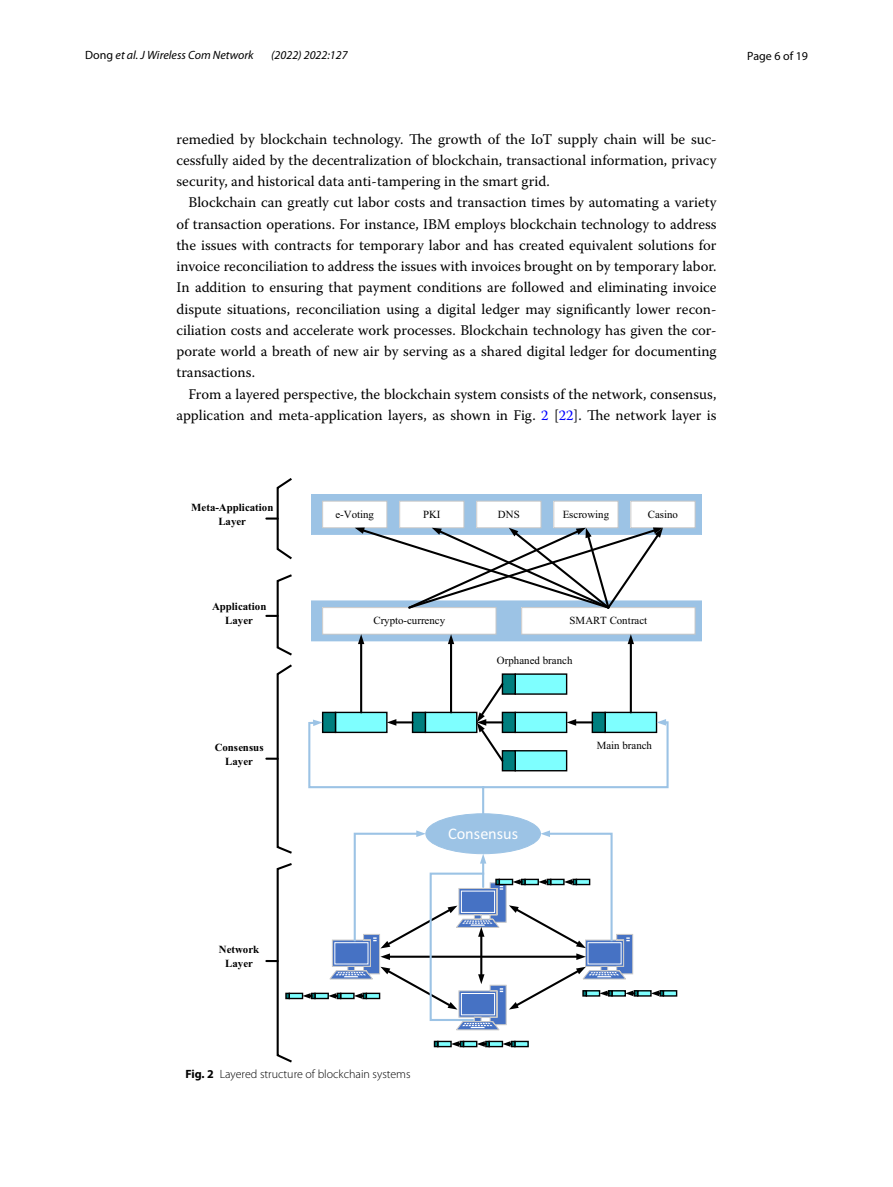
<style>
.page{position:relative;width:893px;height:1187px;background:#fff}
.page>*{position:absolute;margin:0;border:0;box-sizing:border-box;transform-origin:0 0}
.t1{font:16.35px "Calibri";letter-spacing:-.005em;color:#fff}
.t2{font:14.7px/21.1px "Warnock Pro";color:#000;text-align:justify}
.t3{font:italic 12px "Myriad Pro";color:#000}
.t4{font:300 12px "Myriad Pro";color:#000}
.t5{font:12px "Myriad Pro";color:#000}
.t6{font:10.8px "Times New Roman";color:#000}
.t7{font:700 10.8px/13.5px "Times New Roman";color:#000;text-align:center}
.s1{font-style:normal}
.s2{color:#00f}
.s3{font-weight:700}
</style>
<div class="page">
<div style="left:311px;top:494px;width:390px;height:40px;background:#9cc3e5"></div>
<div style="left:323px;top:501px;width:64px;height:26px;background:#fff"></div>
<div style="left:322px;top:501px;width:65px;height:27px;border:1px solid #c8c8c8"></div>
<div style="left:400px;top:501px;width:64px;height:26px;background:#fff"></div>
<div style="left:399px;top:501px;width:65px;height:27px;border:1px solid #c8c8c8"></div>
<div style="left:477px;top:501px;width:64px;height:26px;background:#fff"></div>
<div style="left:476px;top:501px;width:65px;height:27px;border:1px solid #c8c8c8"></div>
<div style="left:554px;top:501px;width:64px;height:26px;background:#fff"></div>
<div style="left:553px;top:501px;width:65px;height:27px;border:1px solid #c8c8c8"></div>
<div style="left:631px;top:501px;width:64px;height:26px;background:#fff"></div>
<div style="left:630px;top:501px;width:65px;height:27px;border:1px solid #c8c8c8"></div>
<div style="left:311px;top:601px;width:390px;height:40px;background:#9cc3e5"></div>
<div style="left:311px;top:600px;width:391px;height:41px;border:1px solid #9cc3e5"></div>
<div style="left:323px;top:607px;width:173px;height:27px;background:#fff"></div>
<div style="left:322px;top:607px;width:174px;height:27px;border:1px solid #c8c8c8"></div>
<div style="left:522px;top:607px;width:173px;height:27px;background:#fff"></div>
<div style="left:521px;top:607px;width:174px;height:27px;border:1px solid #c8c8c8"></div>
<div style="left:515px;top:674px;width:52px;height:20px;background:#7effff"></div>
<div style="left:515px;top:673px;width:52px;height:21px;border:1px solid #000"></div>
<div style="left:502px;top:674px;width:13px;height:20px;background:#007f7f"></div>
<div style="left:502px;top:673px;width:14px;height:21px;border:1px solid #000"></div>
<hr style="left:450px;top:643px;width:2px;height:69px;background:#000">
<svg style="left:448px;top:634px;width:6px;height:10px"></svg>
<hr style="left:360px;top:643px;width:2px;height:69px;background:#000">
<svg style="left:358px;top:634px;width:6px;height:10px"></svg>
<hr style="left:630px;top:643px;width:2px;height:69px;background:#000">
<svg style="left:628px;top:634px;width:6px;height:10px"></svg>
<svg style="left:355px;top:527px;width:308px;height:83px"></svg>
<div style="left:426px;top:813px;width:114px;height:40px;background:#9cc3e5;border-radius:50%"></div>
<svg style="left:439px;top:1042px;width:11px;height:3px"></svg>
<div style="left:437px;top:1040px;width:15px;height:7px;border:1px solid #000"></div>
<svg style="left:434px;top:1040px;width:4px;height:7px"></svg>
<svg style="left:465px;top:1042px;width:10px;height:3px"></svg>
<div style="left:463px;top:1040px;width:14px;height:7px;border:1px solid #000"></div>
<svg style="left:490px;top:1042px;width:11px;height:3px"></svg>
<div style="left:488px;top:1040px;width:15px;height:7px;border:1px solid #000"></div>
<svg style="left:516px;top:1042px;width:11px;height:3px"></svg>
<div style="left:514px;top:1040px;width:15px;height:7px;border:1px solid #000"></div>
<svg style="left:451px;top:1040px;width:13px;height:7px"></svg>
<svg style="left:477px;top:1040px;width:13px;height:7px"></svg>
<svg style="left:502px;top:1040px;width:14px;height:7px"></svg>
<svg style="left:293px;top:994px;width:8px;height:3px"></svg>
<div style="left:289px;top:992px;width:14px;height:7px;border:1px solid #000"></div>
<svg style="left:316px;top:994px;width:11px;height:3px"></svg>
<div style="left:314px;top:992px;width:15px;height:7px;border:1px solid #000"></div>
<svg style="left:303px;top:992px;width:13px;height:7px"></svg>
<div style="left:638px;top:990px;width:13px;height:5px;background:#7effff"></div>
<div style="left:637px;top:990px;width:15px;height:6px;border:1px solid #000"></div>
<div style="left:663px;top:990px;width:14px;height:5px;background:#7effff"></div>
<div style="left:663px;top:990px;width:14px;height:6px;border:1px solid #000"></div>
<svg style="left:651px;top:990px;width:13px;height:6px"></svg>
<svg style="left:328px;top:830px;width:310px;height:200px"></svg>
<hr style="left:482px;top:787px;width:2px;height:26px;background:#9cc3e5">
<svg style="left:308px;top:681px;width:361px;height:108px"></svg>
<svg style="left:266px;top:478px;width:26px;height:82px"></svg>
<svg style="left:266px;top:574px;width:26px;height:82px"></svg>
<svg style="left:266px;top:664px;width:26px;height:190px"></svg>
<svg style="left:266px;top:863px;width:27px;height:199px"></svg>
<p class="t3" style="left:85px;top:48px;width:170px"><span class="s1">Dong</span> et al. J Wireless Com Network</p>
<p class="t3" style="left:271px;top:48px;width:78px">(2022) 2022:127</p>
<p class="t5" style="left:747px;top:48px;width:62px">Page 6 of 19</p>
<p class="t2" style="left:176px;top:128px;width:542px">remedied by blockchain technology. The growth of the IoT supply chain will be suc&shy;cessfully aided by the decentralization of blockchain, transactional information, privacy security, and historical data anti-tampering in the smart grid.</p>
<p class="t2" style="left:176px;top:192px;width:542px;text-indent:12px">Blockchain can greatly cut labor costs and transaction times by automating a variety of transaction operations. For instance, IBM employs blockchain technology to address the issues with contracts for temporary labor and has created equivalent solutions for invoice reconciliation to address the issues with invoices brought on by temporary labor.<br>In addition to ensuring that payment conditions are followed and eliminating invoice dispute situations, reconciliation using a digital ledger may significantly lower recon&shy;ciliation costs and accelerate work processes. Blockchain technology has given the cor&shy;porate world a breath of new air by serving as a shared digital ledger for documenting transactions.</p>
<p class="t2" style="left:176px;top:383px;width:542px;text-align:right">From a layered perspective, the blockchain system consists of the network, consensus, application and meta-application layers, as shown in Fig. <span class="s2">2</span> [<span class="s2">22</span>]. The network layer is</p>
<p class="t7" style="left:191px;top:500px;width:84px">Meta-Application<br>Layer</p>
<p class="t7" style="left:212px;top:599px;width:56px">Application<br>Layer</p>
<p class="t7" style="left:215px;top:740px;width:51px">Consensus<br>Layer</p>
<p class="t7" style="left:219px;top:942px;width:42px">Network<br>Layer</p>
<p class="t6" style="left:335px;top:507px;width:40px">e-Voting</p>
<p class="t6" style="left:423px;top:507px;width:19px">PKI</p>
<p class="t6" style="left:498px;top:507px;width:23px">DNS</p>
<p class="t6" style="left:563px;top:507px;width:48px">Escrowing</p>
<p class="t6" style="left:648px;top:507px;width:32px">Casino</p>
<p class="t6" style="left:373px;top:613px;width:73px">Crypto-currency</p>
<p class="t6" style="left:570px;top:613px;width:79px">SMART Contract</p>
<p class="t6" style="left:497px;top:653px;width:77px">Orphaned branch</p>
<p class="t1" style="left:448px;top:823px;width:72px">Consensus</p>
<p class="t6" style="left:597px;top:737px;width:57px">Main branch</p>
<p class="t4" style="left:185px;top:1066px;width:227px"><span class="s3">Fig. 2</span> Layered structure of blockchain systems</p>
</div>
